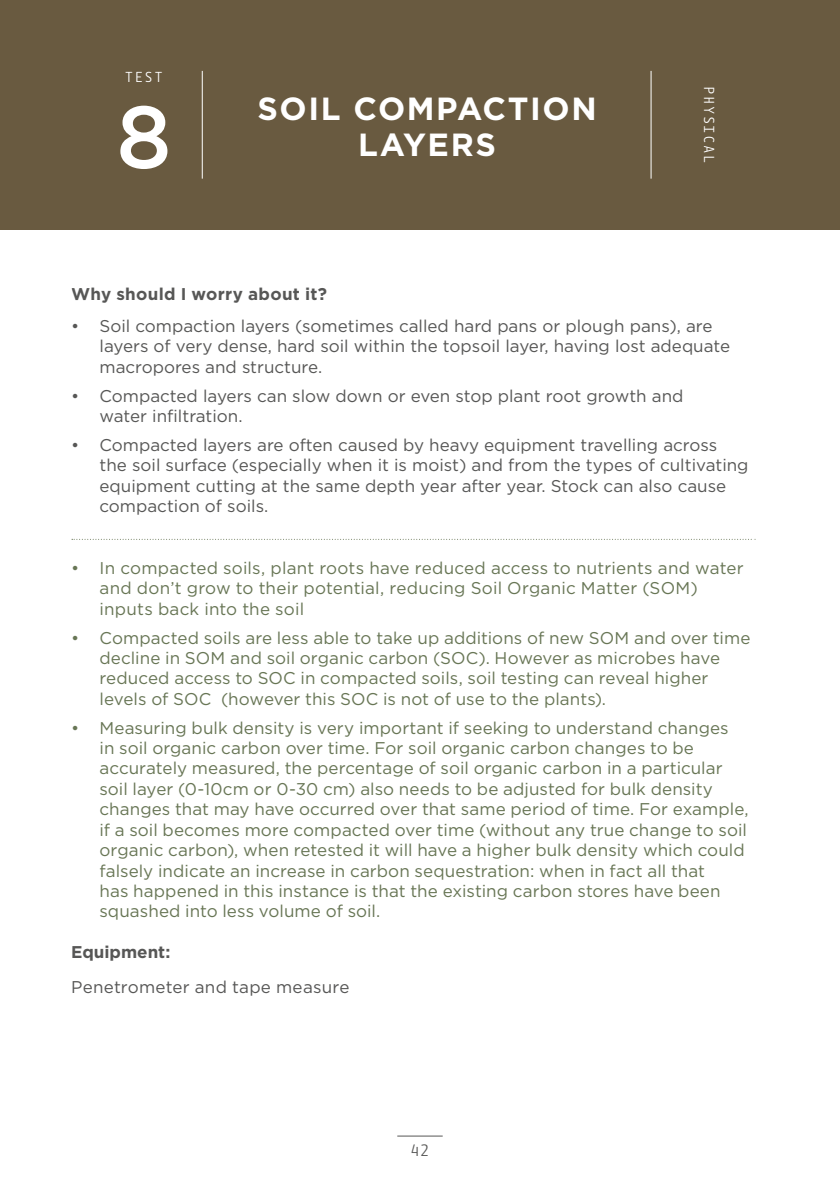
<style>
.page{position:relative;width:840px;height:1191px;background:#fff}
.page>*{position:absolute;margin:0;border:0;box-sizing:border-box;transform-origin:0 0}
.Test_numeral{font:500 88px "Gotham";color:#fff}
.t1{font:700 32px/36px "Gotham";letter-spacing:.05em;color:#fff;text-align:center}
.SOM_Dot_points_2nd{font:17px/20.4px "Gotham";letter-spacing:.005em;color:#687655}
.Why__title{font:17px/20.4px "Gotham";color:#575756}
.Why__title-2{font:700 17px "Gotham";letter-spacing:.02em;color:#575756}
.Body_copy_sub_headin{font:700 17px "Gotham";color:#575756}
.t2{font:16px "Botanika Mono";color:#575756}
.Classification{font:14px "Botanika Mono";letter-spacing:.1em;color:#fff}
</style>
<div class="page">
<hr style="left:397px;top:1135px;width:45px;height:1px;background:#575756">
<svg style="left:73px;top:539px;width:679px;height:1px"></svg>
<div style="left:0;top:0;width:839px;height:230px;background:#695a40"></div>
<hr style="left:202px;top:71px;width:1px;height:108px;background:#fff">
<hr style="left:650px;top:71px;width:1px;height:108px;background:#fff">
<p class="Classification" style="left:125px;top:69px;width:39px">TEST</p>
<p class="Test_numeral" style="left:116px;top:79px;width:57px">8</p>
<p class="t1" style="left:257px;top:90px;width:340px">SOIL COMPACTION<br>LAYERS</p>
<p class="Classification" style="left:717px;top:86px;width:78px;rotate:90deg">PHYSICAL</p>
<p class="Why__title-2" style="left:71px;top:283px;width:257px">Why should I worry about it?</p>
<p class="Why__title" style="left:99px;top:315px;width:632px;text-indent:-28px">• Soil compaction layers (sometimes called hard pans or plough pans), are layers of very dense, hard soil within the topsoil layer, having lost adequate macropores and structure.</p>
<p class="Why__title" style="left:99px;top:385px;width:585px;text-indent:-28px">• Compacted layers can slow down or even stop plant root growth and water infiltration.</p>
<p class="Why__title" style="left:99px;top:434px;width:650px;text-indent:-28px">• Compacted layers are often caused by heavy equipment travelling across the soil surface (especially when it is moist) and from the types of cultivating equipment cutting at the same depth year after year. Stock can also cause compaction of soils.</p>
<p class="SOM_Dot_points_2nd" style="left:99px;top:557px;width:645px;text-indent:-28px">• In compacted soils, plant roots have reduced access to nutrients and water and don’t grow to their potential, reducing Soil Organic Matter (SOM) inputs back into the soil</p>
<h1 class="SOM_Dot_points_2nd" style="left:99px;top:627px;width:652px;text-indent:-28px">• Compacted soils are less able to take up additions of new SOM and over time decline in SOM and soil organic carbon (SOC). However as microbes have reduced access to SOC in compacted soils, soil testing can reveal higher levels of SOC (however this SOC is not of use to the plants).</h1>
<h1 class="SOM_Dot_points_2nd" style="left:99px;top:717px;width:650px;text-indent:-28px">• Measuring bulk density is very important if seeking to understand changes<br>in soil organic carbon over time. For soil organic carbon changes to be accurately measured, the percentage of soil organic carbon in a particular soil layer (0-10cm or 0-30 cm) also needs to be adjusted for bulk density changes that may have occurred over that same period of time. For example, if a soil becomes more compacted over time (without any true change to soil organic carbon), when retested it will have a higher bulk density which could falsely indicate an increase in carbon sequestration: when in fact all that<br>has happened in this instance is that the existing carbon stores have been squashed into less volume of soil.</h1>
<p class="Body_copy_sub_headin" style="left:71px;top:941px;width:101px">Equipment:</p>
<p class="Why__title" style="left:71px;top:976px;width:279px">Penetrometer and tape measure</p>
<p class="t2" style="left:410px;top:1141px;width:21px">42</p>
</div>
